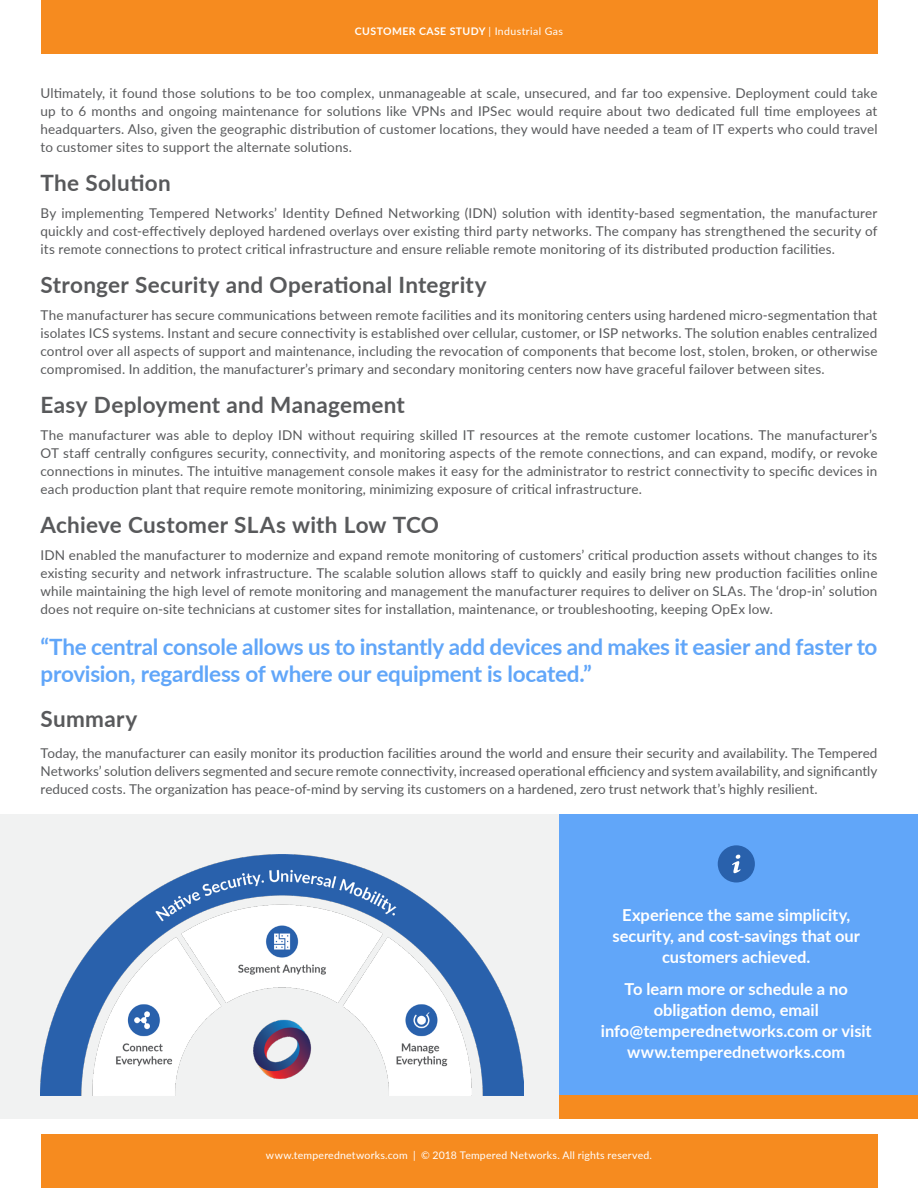
<style>
.page{position:relative;width:918px;height:1188px;background:#fff}
.page>*{position:absolute;margin:0;border:0;box-sizing:border-box;transform-origin:0 0}
.Body_Copy__Grey{font:700 22.5px/27px "Lato";letter-spacing:-.01em;color:#61a6f9}
.Paragraph_Heading{font:700 22.5px "Lato";letter-spacing:.015em;color:#58595b}
.Body_Copy__Grey-2{font:700 22.5px "Lato";letter-spacing:.015em;color:#58595b}
.t1{font:700 16.5px/21px "Lato";color:#fff;text-align:center}
.Body_Copy__Grey-3{font:13.5px/18px "Lato";letter-spacing:.01em;color:#58595b;text-align:justify}
.t2{font:10.5px "Lato";letter-spacing:.02em;color:#fff}
.t3{font:700 10.5px "Lato";letter-spacing:.04em;color:#fff}
.s1{font-weight:400}
</style>
<div class="page">
<div style="left:41px;top:1134px;width:837px;height:54px;background:#f68b1f"></div>
<div style="left:41px;top:0;width:837px;height:54px;background:#f68b1f"></div>
<div style="left:0;top:814px;width:560px;height:305px;background:#f1f2f2"></div>
<img style="left:40px;top:854px;width:483px;height:242px">
<div style="left:560px;top:814px;width:358px;height:282px;background:#61a6f9"></div>
<div style="left:718px;top:845px;width:37px;height:37px;background:#2961ac;border-radius:50%"></div>
<svg style="left:732px;top:855px;width:9px;height:18px"></svg>
<div style="left:560px;top:1096px;width:358px;height:23px;background:#f68b1f"></div>
<p class="t3" style="left:355px;top:24px;width:210px">CUSTOMER CASE STUDY <span class="s1">| Industrial Gas</span></p>
<p class="Body_Copy__Grey-3" style="left:40px;top:84px;width:839px">Ultimately, it found those solutions to be too complex, unmanageable at scale, unsecured, and far too expensive. Deployment could take up to 6 months and ongoing maintenance for solutions like VPNs and IPSec would require about two dedicated full time employees at headquarters. Also, given the geographic distribution of customer locations, they would have needed a team of IT experts who could travel to customer sites to support the alternate solutions.</p>
<p class="Paragraph_Heading" style="left:40px;top:166px;width:132px">The Solution</p>
<p class="Body_Copy__Grey-3" style="left:40px;top:204px;width:839px">By implementing Tempered Networks’ Identity Defined Networking (IDN) solution with identity-based segmentation, the manufacturer quickly and cost-effectively deployed hardened overlays over existing third party networks. The company has strengthened the security of its remote connections to protect critical infrastructure and ensure reliable remote monitoring of its distributed production facilities.</p>
<p class="Paragraph_Heading" style="left:40px;top:268px;width:448px">Stronger Security and Operational Integrity</p>
<p class="Body_Copy__Grey-3" style="left:40px;top:306px;width:839px">The manufacturer has secure communications between remote facilities and its monitoring centers using hardened micro-segmentation that isolates ICS systems. Instant and secure connectivity is established over cellular, customer, or ISP networks. The solution enables centralized control over all aspects of support and maintenance, including the revocation of components that become lost, stolen, broken, or otherwise compromised. In addition, the manufacturer’s primary and secondary monitoring centers now have graceful failover between sites.</p>
<p class="Paragraph_Heading" style="left:40px;top:388px;width:366px">Easy Deployment and Management</p>
<p class="Body_Copy__Grey-3" style="left:40px;top:426px;width:838px">The manufacturer was able to deploy IDN without requiring skilled IT resources at the remote customer locations. The manufacturer’s OT staff centrally configures security, connectivity, and monitoring aspects of the remote connections, and can expand, modify, or revoke connections in minutes. The intuitive management console makes it easy for the administrator to restrict connectivity to specific devices in each production plant that require remote monitoring, minimizing exposure of critical infrastructure.</p>
<p class="Paragraph_Heading" style="left:40px;top:508px;width:400px">Achieve Customer SLAs with Low TCO</p>
<p class="Body_Copy__Grey-3" style="left:40px;top:546px;width:838px">IDN enabled the manufacturer to modernize and expand remote monitoring of customers’ critical production assets without changes to its existing security and network infrastructure. The scalable solution allows staff to quickly and easily bring new production facilities online while maintaining the high level of remote monitoring and management the manufacturer requires to deliver on SLAs. The ‘drop-in’ solution does not require on-site technicians at customer sites for installation, maintenance, or troubleshooting, keeping OpEx low.</p>
<p class="Body_Copy__Grey" style="left:40px;top:632px;width:838px">“The central console allows us to instantly add devices and makes it easier and faster to provision, regardless of where our equipment is located.”</p>
<p class="Body_Copy__Grey-2" style="left:40px;top:702px;width:98px">Summary</p>
<p class="Body_Copy__Grey-3" style="left:40px;top:744px;width:839px">Today, the manufacturer can easily monitor its production facilities around the world and ensure their security and availability. The Tempered Networks’ solution delivers segmented and secure remote connectivity, increased operational efficiency and system availability, and significantly reduced costs. The organization has peace-of-mind by serving its customers on a hardened, zero trust network that’s highly resilient.</p>
<p class="t1" style="left:613px;top:904px;width:249px">Experience the same simplicity, security, and cost-savings that our customers achieved.</p>
<p class="t1" style="left:601px;top:978px;width:272px">To learn more or schedule a no obligation demo, email info@temperednetworks.com or visit www.temperednetworks.com</p>
<p class="t2" style="left:266px;top:1147px;width:388px">www.temperednetworks.com | © 2018 Tempered Networks. All rights reserved.</p>
</div>
